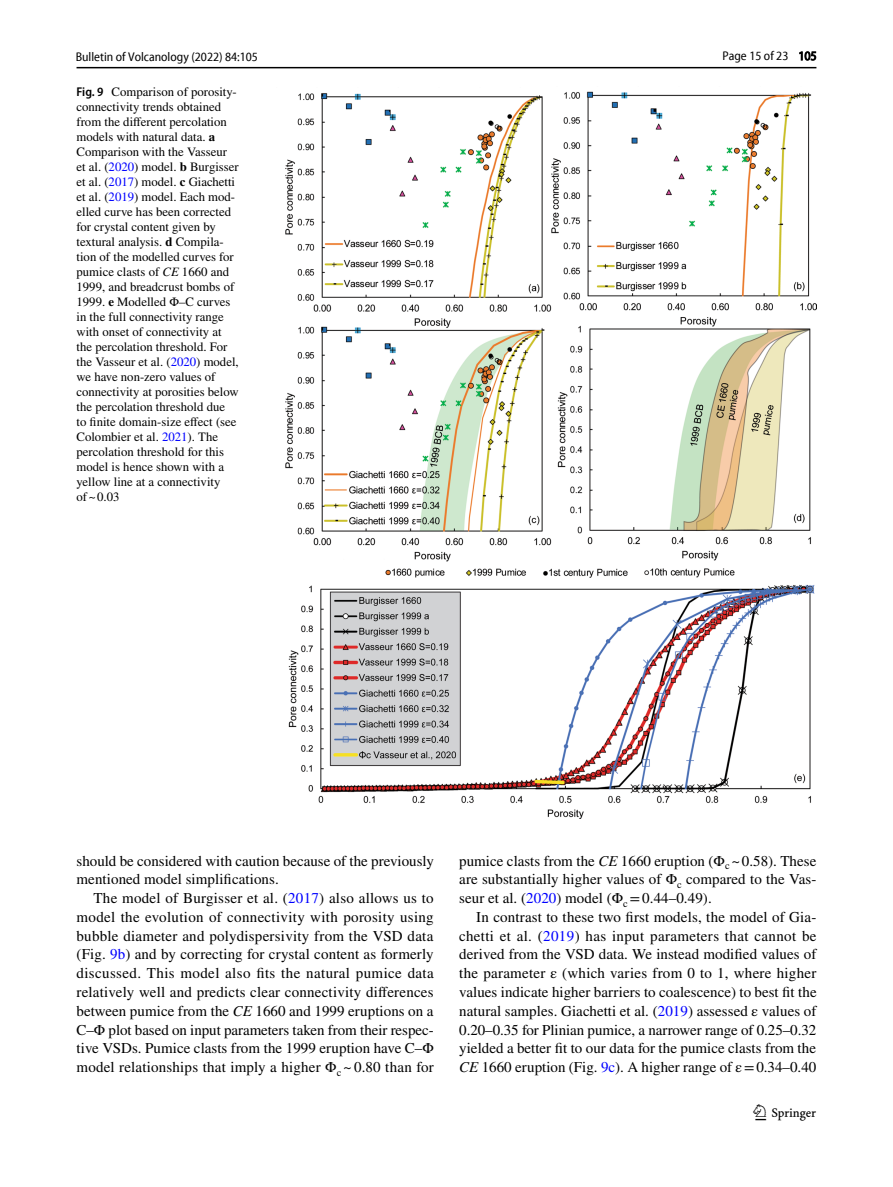
<style>
.page{position:relative;width:893px;height:1187px;background:#fff}
.page>*{position:absolute;margin:0;border:0;box-sizing:border-box;transform-origin:0 0}
.t1{font:22.5px "Springnew Regular 3";color:#000}
.t2{font:15px/18.8px "STIX";letter-spacing:.005em;color:#000;text-align:justify}
.t3{font:12.75px/15px "STIX";color:#000}
.t4{font:semi-condensed 12.75px "Myriad Pro Unic";color:#000}
.s1{font-family:"Myriad Pro";font-weight:600;font-stretch:semi-condensed}
.s2{font-weight:700}
.s3{color:#00f}
.s4{font-style:italic}
</style>
<div class="page">
<hr style="left:77px;top:67px;width:739px;height:1px;background:#000">
<img style="left:285px;top:91px;width:531px;height:727px">
<p class="t4" style="left:76px;top:52px;width:184px">Bulletin of Volcanology (2022) 84:105</p>
<p class="t3" style="left:77px;top:85px;width:164px"><span class="s1">Fig. 9</span> Comparison of porosity&shy;connectivity trends obtained from the different percolation models with natural data. <span class="s2">a<br></span>Comparison with the Vasseur et al. (<span class="s3">2020</span>) model. <span class="s2">b</span> Burgisser et al. (<span class="s3">2017</span>) model. <span class="s2">c</span> Giachetti et al. (<span class="s3">2019</span>) model. Each mod&shy;elled curve has been corrected for crystal content given by textural analysis. <span class="s2">d</span> Compila&shy;tion of the modelled curves for pumice clasts of <span class="s4">CE</span> 1660 and<br>1999, and breadcrust bombs of<br>1999. <span class="s2">e</span> Modelled Φ–C curves in the full connectivity range with onset of connectivity at the percolation threshold. For the Vasseur et al. (<span class="s3">2020</span>) model, we have non-zero values of connectivity at porosities below the percolation threshold due<br>to finite domain-size effect (see<br>Colombier et al. <span class="s3">2021</span>). The percolation threshold for this model is hence shown with a yellow line at a connectivity of~0.03</p>
<p class="t4" style="left:722px;top:51px;width:96px">Page 15 of 23 105</p>
<p class="t2" style="left:77px;top:852px;width:359px">should be considered with caution because of the previously mentioned model simplifications.</p>
<p class="t2" style="left:77px;top:889px;width:359px;text-indent:17px">The model of Burgisser et al. (<span class="s3">2017</span>) also allows us to model the evolution of connectivity with porosity using bubble diameter and polydispersivity from the VSD data (Fig. <span class="s3">9b</span>) and by correcting for crystal content as formerly discussed. This model also fits the natural pumice data relatively well and predicts clear connectivity differences between pumice from the <span class="s4">CE</span> 1660 and 1999 eruptions on a C–Φ plot based on input parameters taken from their respec&shy;tive VSDs. Pumice clasts from the 1999 eruption have C–Φ model relationships that imply a higher Φ<sub>c</sub> ~ 0.80 than for</p>
<p class="t2" style="left:459px;top:852px;width:359px">pumice clasts from the <span class="s4">CE</span> 1660 eruption (Φ<sub>c</sub> ~0.58). These are substantially higher values of Φ<sub>c</sub> compared to the Vas&shy;seur et al. (<span class="s3">2020</span>) model (Φ<sub>c</sub> =0.44–0.49).</p>
<p class="t2" style="left:459px;top:908px;width:359px;text-indent:17px">In contrast to these two first models, the model of Gia&shy;chetti et al. (<span class="s3">2019</span>) has input parameters that cannot be derived from the VSD data. We instead modified values of the parameter ε (which varies from 0 to 1, where higher values indicate higher barriers to coalescence) to best fit the natural samples. Giachetti et al. (<span class="s3">2019</span>) assessed ε values of 0.20–0.35 for Plinian pumice, a narrower range of 0.25–0.32 yielded a better fit to our data for the pumice clasts from the <span class="s4">CE</span> 1660 eruption (Fig. <span class="s3">9c</span>). A higher range of ε=0.34–0.40</p>
<h1 class="t1" style="left:755px;top:1104px;width:62px">1 3</h1>
</div>
